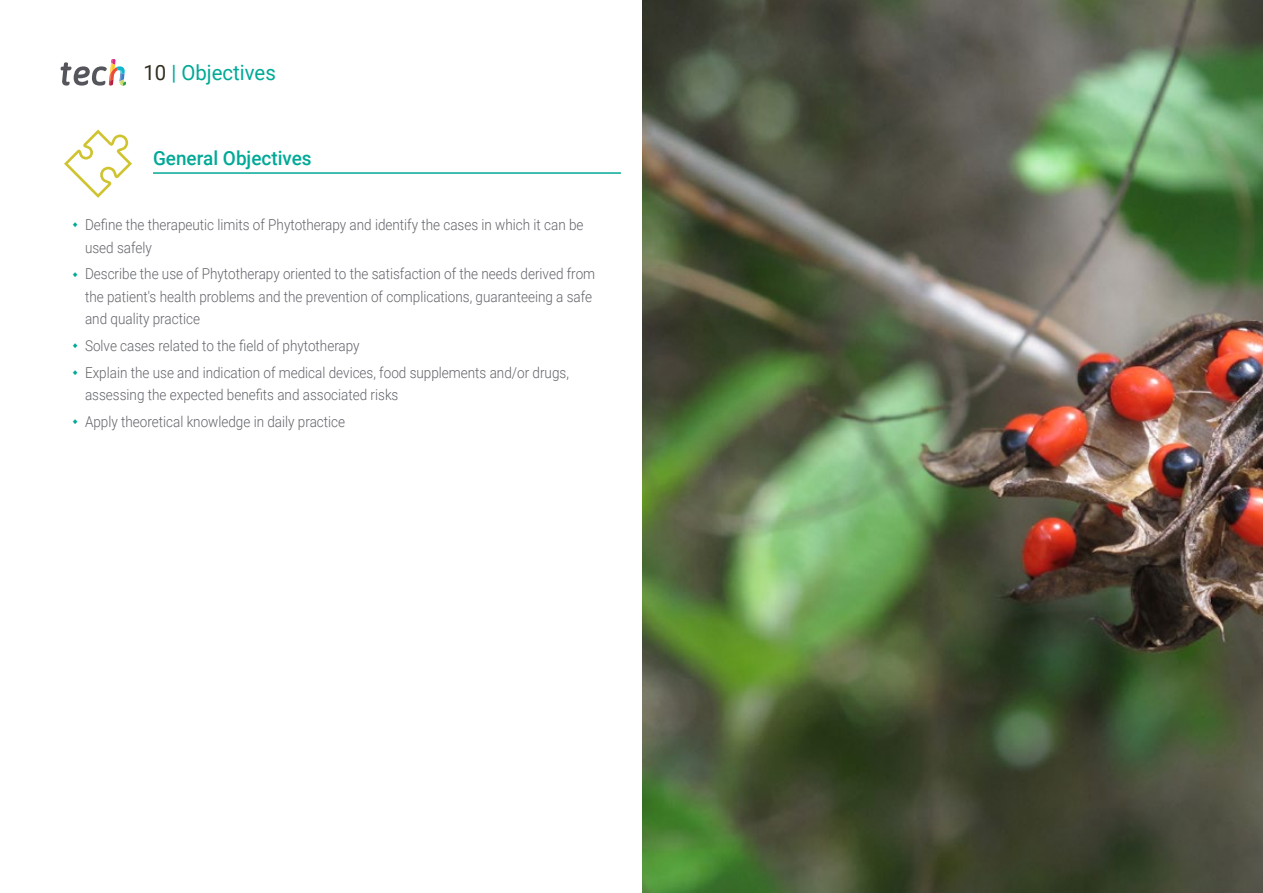
<style>
.page{position:relative;width:1263px;height:893px;background:#fff}
.page>*{position:absolute;margin:0;border:0;box-sizing:border-box;transform-origin:0 0}
.t1{font:21px "Roboto";color:#00a996}
.t2{font:500 19.5px "Roboto";color:#00a996}
.t3{font:300 15px/22.5px "Roboto";color:#61646a;scale:.9 1}
.s1{color:#312e20}
.s2{color:#00a997}
</style>
<div class="page">
<hr style="left:153px;top:173px;width:468px;height:1px;background:#00a996">
<svg style="left:64px;top:130px;width:68px;height:68px"></svg>
<img style="left:642px;top:0;width:621px;height:893px">
<svg style="left:61px;top:59px;width:65px;height:27px"></svg>
<h1 class="t1" style="left:144px;top:57px;width:134px"><span class="s1">10</span> <span class="s2">|</span> Objectives</h1>
<h2 class="t2" style="left:153px;top:144px;width:160px">General Objectives</h2>
<p class="t3" style="left:85px;top:213px;width:555px">Define the therapeutic limits of Phytotherapy and identify the cases in which it can be used safely</p>
<p class="t3" style="left:85px;top:262px;width:568px">Describe the use of Phytotherapy oriented to the satisfaction of the needs derived from the patient's health problems and the prevention of complications, guaranteeing a safe and quality practice</p>
<p class="t3" style="left:85px;top:332px;width:539px;line-height:26.7px">Solve cases related to the field of phytotherapy<br>Explain the use and indication of medical devices, food supplements and/or drugs,</p>
<p class="t3" style="left:85px;top:381px;width:350px;line-height:26.7px">assessing the expected benefits and associated risks<br>Apply theoretical knowledge in daily practice</p>
</div>
